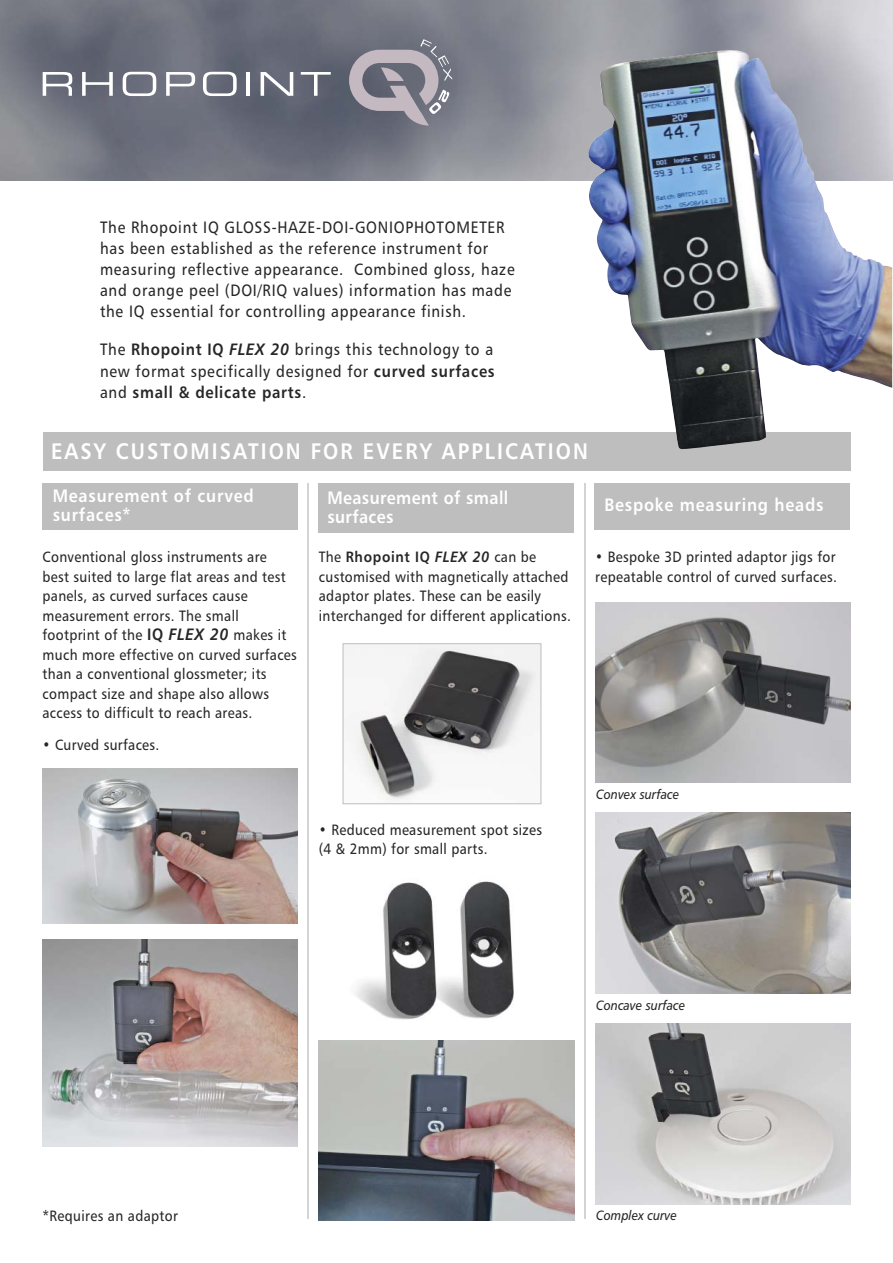
<style>
.page{position:relative;width:893px;height:1263px;background:#fff}
.page>*{position:absolute;margin:0;border:0;box-sizing:border-box;transform-origin:0 0}
.t1{font:22.5px "Humanist 777 BT Bold B";letter-spacing:.1em;color:#fff;scale:.9 1}
.t2{font:18px/19.5px "Humanist 777 BT Bold B";letter-spacing:.05em;color:#fff;scale:.9 1}
.t3{font:18px/19.5px "Humanist 777 BT Bold B";letter-spacing:.025em;color:#fff;scale:.9 1}
.t4{font:16.5px/21px "Humanist 777 BT Roman B";letter-spacing:.05em;color:#272627;scale:.9 1}
.t5{font:16.5px "Humanist 777 BT Bold B";letter-spacing:.05em;color:#272627;scale:.9 1}
.t6{font:15px/19.5px "Humanist 777 BT Roman B";letter-spacing:.025em;color:#272627;scale:.9 1}
.t7{font:15px "Humanist 777 BT Bold B";letter-spacing:.05em;color:#272627;scale:.9 1}
.t8{font:13.5px "Humanist 777 BT Italic B";color:#272627;scale:.9 1}
.s1{font-family:"Humanist 777 BT Bold B"}
.s2{font-family:"Humanist 777 BT Bold Italic B"}
.s3{font-family:"Humanist 777 BT Roman B"}
.s4{font-family:"Humanist 777 BT Bold B";font-size:16.5px}
.s5{font-family:"Humanist 777 BT Bold Italic B";font-size:16.5px}
</style>
<div class="page">
<div style="left:319px;top:483px;width:255px;height:50px;background:#bebebe"></div>
<img style="left:0;top:0;width:892px;height:180px">
<svg style="left:43px;top:72px;width:29px;height:24px"></svg>
<svg style="left:82px;top:72px;width:31px;height:24px"></svg>
<svg style="left:123px;top:72px;width:33px;height:24px"></svg>
<svg style="left:166px;top:72px;width:29px;height:24px"></svg>
<svg style="left:203px;top:72px;width:34px;height:24px"></svg>
<hr style="left:247px;top:72px;width:3px;height:24px;background:#fff">
<svg style="left:261px;top:72px;width:32px;height:24px"></svg>
<svg style="left:301px;top:72px;width:30px;height:24px"></svg>
<svg style="left:349px;top:39px;width:103px;height:87px;background:#8c8a95"></svg>
<div style="left:43px;top:432px;width:807px;height:38px;background:#bebebe"></div>
<div style="left:43px;top:483px;width:255px;height:47px;background:#bebebe"></div>
<div style="left:594px;top:483px;width:256px;height:47px;background:#bebebe"></div>
<img style="left:588px;top:50px;width:304px;height:399px">
<img style="left:319px;top:1040px;width:255px;height:180px">
<img style="left:595px;top:602px;width:255px;height:180px">
<img style="left:595px;top:813px;width:255px;height:180px">
<img style="left:595px;top:1024px;width:255px;height:180px">
<img style="left:43px;top:939px;width:255px;height:208px">
<img style="left:345px;top:645px;width:194px;height:155px">
<div style="left:343px;top:643px;width:198px;height:161px;border:1px solid #bebebe"></div>
<img style="left:436px;top:881px;width:77px;height:138px">
<img style="left:355px;top:882px;width:81px;height:138px">
<img style="left:43px;top:769px;width:255px;height:154px">
<hr style="left:307px;top:483px;width:2px;height:736px;background:#d4d4d4">
<hr style="left:584px;top:483px;width:2px;height:736px;background:#d4d4d4">
<p class="t4" style="left:100px;top:219px;width:462px">The Rhopoint IQ GLOSS-HAZE-DOI-GONIOPHOTOMETER has been established as the reference instrument for measuring reflective appearance. Combined gloss, haze and orange peel (DOI/RIQ values) information has made the IQ essential for controlling appearance finish.</p>
<p class="t4" style="left:100px;top:341px;width:440px">The <span class="s1">Rhopoint IQ</span> <span class="s2">FLEX 20</span> brings this technology to a new format specifically designed for <span class="s1">curved surfaces</span></p>
<p class="t5" style="left:100px;top:385px;width:231px"><span class="s3">and</span> small &amp; delicate parts<span class="s3">.</span></p>
<h1 class="t1" style="left:51px;top:442px;width:598px">EASY CUSTOMISATION FOR EVERY APPLICATION</h1>
<p class="t2" style="left:53px;top:487px;width:225px">Measurement of curved surfaces*</p>
<p class="t2" style="left:604px;top:496px;width:245px">Bespoke measuring heads</p>
<p class="t3" style="left:327px;top:489px;width:203px">Measurement of small surfaces</p>
<p class="t6" style="left:43px;top:548px;width:284px">Conventional gloss instruments are best suited to large flat areas and test panels, as curved surfaces cause measurement errors. The small footprint of the <span class="s4">IQ</span> <span class="s5">FLEX 20</span> makes it much more effective on curved surfaces than a conventional glossmeter; its compact size and shape also allows access to difficult to reach areas.</p>
<p class="t7" style="left:319px;top:551px;width:243px"><span class="s3">The</span> Rhopoint IQ <span class="s2">FLEX 20</span> <span class="s3">can be</span></p>
<p class="t6" style="left:319px;top:568px;width:282px">customised with magnetically attached adaptor plates. These can be easily interchanged for different applications.</p>
<p class="t6" style="left:43px;top:736px;width:131px">• Curved surfaces.</p>
<p class="t6" style="left:319px;top:821px;width:250px">• Reduced measurement spot sizes (4 &amp; 2mm) for small parts.</p>
<p class="t6" style="left:595px;top:548px;width:270px">• Bespoke 3D printed adaptor jigs for repeatable control of curved surfaces.</p>
<p class="t8" style="left:596px;top:789px;width:94px">Convex surface</p>
<p class="t8" style="left:596px;top:1000px;width:100px">Concave surface</p>
<p class="t6" style="left:43px;top:1207px;width:152px">*Requires an adaptor</p>
<p class="t8" style="left:596px;top:1210px;width:91px">Complex curve</p>
</div>
